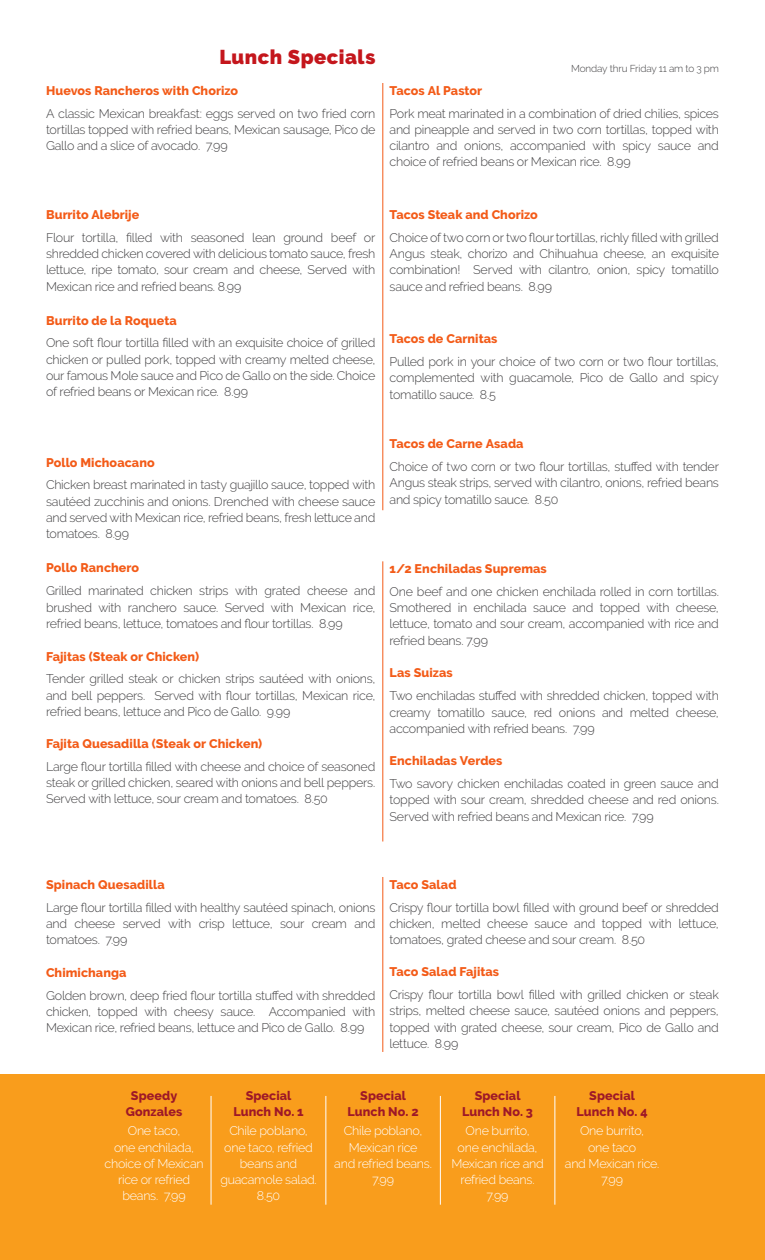
<style>
.page{position:relative;width:765px;height:1260px;background:#fff}
.page>*{position:absolute;margin:0;border:0;box-sizing:border-box;transform-origin:0 0}
.t1{font:900 20px "Raleway";letter-spacing:.025em;color:#c4161c}
.t2{font:300 12.5px/16.2px "Raleway";letter-spacing:-.02em;color:#414042;text-align:justify}
.t3{font:800 12.5px "Raleway";letter-spacing:.005em;color:#f35b18}
.t4{font:300 12.5px/16.2px "Raleway";letter-spacing:-.02em;color:#fff;text-align:center}
.t5{font:800 12.5px/15.4px "Raleway";letter-spacing:.005em;color:#9e1828;text-align:center}
.t6{font:300 10px "Raleway";letter-spacing:-.015em;color:#414042}
</style>
<div class="page">
<div style="left:0;top:1075px;width:765px;height:185px;background:#f99d1c"></div>
<hr style="left:211px;top:1096px;width:1px;height:109px;background:#fff">
<hr style="left:326px;top:1096px;width:1px;height:109px;background:#fff">
<hr style="left:440px;top:1096px;width:1px;height:109px;background:#fff">
<hr style="left:555px;top:1096px;width:1px;height:109px;background:#fff">
<hr style="left:382px;top:83px;width:1px;height:427px;background:#f35b18">
<hr style="left:382px;top:561px;width:1px;height:281px;background:#f35b18">
<hr style="left:382px;top:877px;width:1px;height:175px;background:#f35b18">
<h1 class="t1" style="left:220px;top:46px;width:157px">Lunch Specials</h1>
<p class="t3" style="left:46px;top:83px;width:194px">Huevos Rancheros with Chorizo</p>
<p class="t2" style="left:46px;top:105px;width:331px">A classic Mexican breakfast: eggs served on two fried corn tortillas topped with refried beans, Mexican sausage, Pico de Gallo and a slice of avocado. 7.99</p>
<p class="t3" style="left:390px;top:83px;width:94px">Tacos Al Pastor</p>
<p class="t6" style="left:571px;top:62px;width:149px">Monday thru Friday 11 am to 3 pm</p>
<p class="t2" style="left:390px;top:105px;width:331px">Pork meat marinated in a combination of dried chilies, spices and pineapple and served in two corn tortillas, topped with cilantro and onions, accompanied with spicy sauce and choice of refried beans or Mexican rice. 8.99</p>
<p class="t3" style="left:46px;top:208px;width:95px">Burrito Alebrije</p>
<p class="t3" style="left:390px;top:208px;width:150px">Tacos Steak and Chorizo</p>
<p class="t2" style="left:46px;top:229px;width:331px">Flour tortilla, filled with seasoned lean ground beef or shredded chicken covered with delicious tomato sauce, fresh lettuce, ripe tomato, sour cream and cheese, Served with Mexican rice and refried beans. 8.99</p>
<p class="t2" style="left:390px;top:229px;width:331px">Choice of two corn or two flour tortillas, richly filled with grilled Angus steak, chorizo and Chihuahua cheese, an exquisite combination! Served with cilantro, onion, spicy tomatillo sauce and refried beans. 8.99</p>
<p class="t3" style="left:46px;top:313px;width:132px">Burrito de la Roqueta</p>
<p class="t2" style="left:46px;top:335px;width:331px">One soft flour tortilla filled with an exquisite choice of grilled chicken or pulled pork, topped with creamy melted cheese, our famous Mole sauce and Pico de Gallo on the side. Choice of refried beans or Mexican rice. 8.99</p>
<p class="t3" style="left:390px;top:332px;width:109px">Tacos de Carnitas</p>
<p class="t2" style="left:390px;top:353px;width:331px">Pulled pork in your choice of two corn or two flour tortillas, complemented with guacamole, Pico de Gallo and spicy tomatillo sauce. 8.5</p>
<p class="t3" style="left:46px;top:455px;width:110px">Pollo Michoacano</p>
<p class="t2" style="left:46px;top:477px;width:331px">Chicken breast marinated in tasty guajillo sauce, topped with sautéed zucchinis and onions. Drenched with cheese sauce and served with Mexican rice, refried beans, fresh lettuce and tomatoes. 8.99</p>
<p class="t3" style="left:46px;top:561px;width:95px">Pollo Ranchero</p>
<p class="t2" style="left:46px;top:583px;width:331px">Grilled marinated chicken strips with grated cheese and brushed with ranchero sauce. Served with Mexican rice, refried beans, lettuce, tomatoes and flour tortillas. 8.99</p>
<p class="t3" style="left:46px;top:649px;width:155px">Fajitas (Steak or Chicken)</p>
<p class="t2" style="left:46px;top:671px;width:331px">Tender grilled steak or chicken strips sautéed with onions, and bell peppers. Served with flour tortillas, Mexican rice, refried beans, lettuce and Pico de Gallo. 9.99</p>
<p class="t3" style="left:46px;top:737px;width:218px">Fajita Quesadilla (Steak or Chicken)</p>
<p class="t2" style="left:46px;top:758px;width:331px">Large flour tortilla filled with cheese and choice of seasoned steak or grilled chicken, seared with onions and bell peppers.<br>Served with lettuce, sour cream and tomatoes. 8.50</p>
<p class="t3" style="left:390px;top:437px;width:135px">Tacos de Carne Asada</p>
<p class="t2" style="left:390px;top:459px;width:331px">Choice of two corn or two flour tortillas, stuffed with tender Angus steak strips, served with cilantro, onions, refried beans and spicy tomatillo sauce. 8.50</p>
<p class="t3" style="left:390px;top:562px;width:159px">1/2 Enchiladas Supremas</p>
<p class="t2" style="left:390px;top:583px;width:331px">One beef and one chicken enchilada rolled in corn tortillas.<br>Smothered in enchilada sauce and topped with cheese, lettuce, tomato and sour cream, accompanied with rice and refried beans. 7.99</p>
<p class="t3" style="left:390px;top:666px;width:65px">Las Suizas</p>
<p class="t2" style="left:390px;top:688px;width:331px">Two enchiladas stuffed with shredded chicken, topped with creamy tomatillo sauce, red onions and melted cheese, accompanied with refried beans. 7.99</p>
<p class="t3" style="left:390px;top:754px;width:114px">Enchiladas Verdes</p>
<p class="t2" style="left:390px;top:776px;width:331px">Two savory chicken enchiladas coated in green sauce and topped with sour cream, shredded cheese and red onions.<br>Served with refried beans and Mexican rice. 7.99</p>
<p class="t3" style="left:46px;top:877px;width:120px">Spinach Quesadilla</p>
<p class="t3" style="left:390px;top:877px;width:68px">Taco Salad</p>
<p class="t2" style="left:46px;top:899px;width:331px">Large flour tortilla filled with healthy sautéed spinach, onions and cheese served with crisp lettuce, sour cream and tomatoes. 7.99</p>
<p class="t2" style="left:390px;top:899px;width:331px">Crispy flour tortilla bowl filled with ground beef or shredded chicken, melted cheese sauce and topped with lettuce, tomatoes, grated cheese and sour cream. 8.50</p>
<p class="t3" style="left:46px;top:965px;width:82px">Chimichanga</p>
<p class="t3" style="left:390px;top:965px;width:111px">Taco Salad Fajitas</p>
<p class="t2" style="left:46px;top:987px;width:331px">Golden brown, deep fried flour tortilla stuffed with shredded chicken, topped with cheesy sauce. Accompanied with Mexican rice, refried beans, lettuce and Pico de Gallo. 8.99</p>
<p class="t2" style="left:390px;top:987px;width:331px">Crispy flour tortilla bowl filled with grilled chicken or steak strips, melted cheese sauce, sautéed onions and peppers, topped with grated cheese, sour cream, Pico de Gallo and lettuce. 8.99</p>
<p class="t5" style="left:126px;top:1088px;width:58px">Speedy<br>Gonzales</p>
<p class="t5" style="left:233px;top:1088px;width:72px">Special<br>Lunch No. 1</p>
<p class="t5" style="left:348px;top:1088px;width:73px">Special<br>Lunch No. 2</p>
<p class="t5" style="left:462px;top:1088px;width:72px">Special<br>Lunch No. 3</p>
<p class="t5" style="left:577px;top:1088px;width:73px">Special<br>Lunch No. 4</p>
<p class="t4" style="left:105px;top:1123px;width:101px">One taco,<br>one enchilada, choice of Mexican rice or refried beans. 7.99</p>
<p class="t4" style="left:220px;top:1123px;width:98px">Chile poblano, one taco, refried beans and guacamole salad.<br>8.50</p>
<p class="t4" style="left:334px;top:1123px;width:99px">Chile poblano,<br>Mexican rice<br>and refried beans.<br>7.99</p>
<p class="t4" style="left:451px;top:1123px;width:94px">One burrito,<br>one enchilada,<br>Mexican rice and refried beans.<br>7.99</p>
<p class="t4" style="left:565px;top:1123px;width:96px">One burrito,<br>one taco<br>and Mexican rice.<br>7.99</p>
</div>
